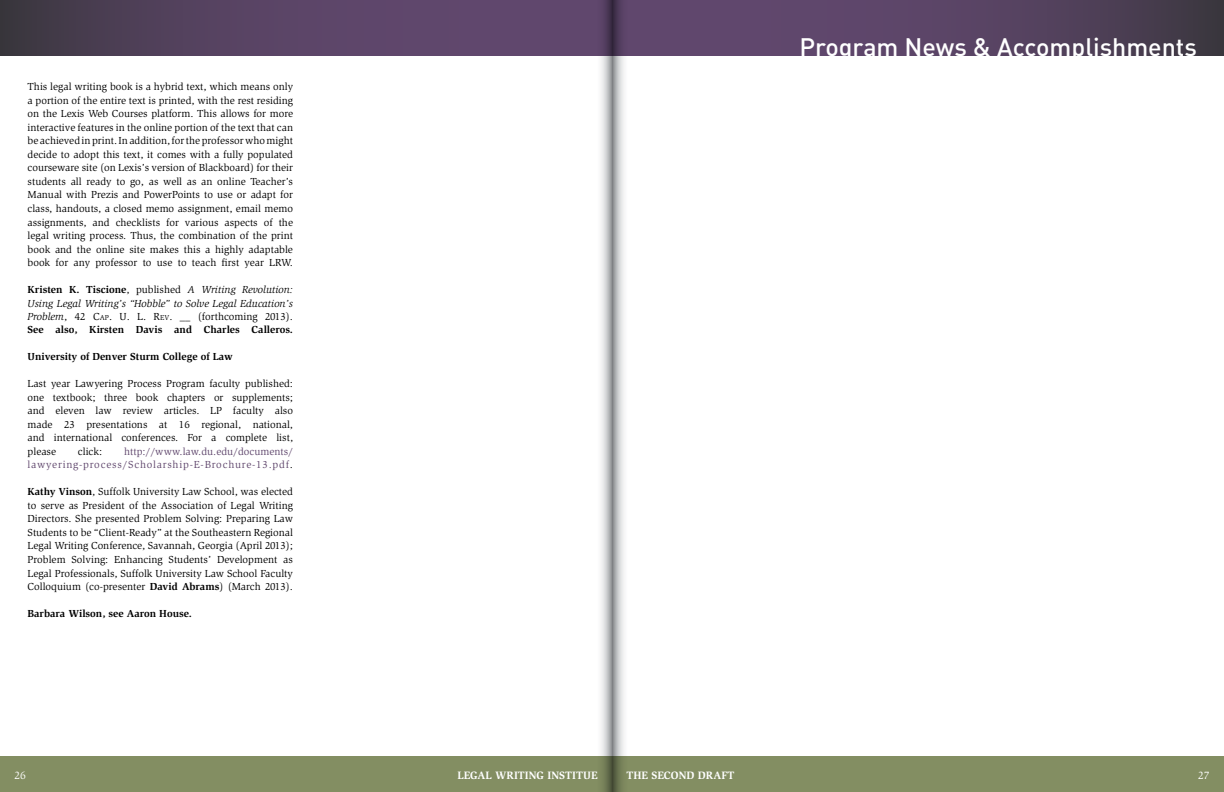
<style>
.page{position:relative;width:1224px;height:792px;background:#fff}
.page>*{position:absolute;margin:0;border:0;box-sizing:border-box;transform-origin:0 0}
.t1{font:25px "DIN Medium Alternate";color:#fff}
.t2{font:700 11px "Slimbach";letter-spacing:.005em;color:#fff}
.t3{font:11px "Slimbach";color:#fff}
.t4{font:10.5px/13.5px "Slimbach";color:#000;text-align:justify}
.t5{font:italic 10.5px/13.5px "Slimbach";color:#000;text-align:justify}
.t6{font:10.5px/13.5px "Slimbach";letter-spacing:.075em;color:#60476d;text-align:right}
.t7{font:700 10.5px "Slimbach";color:#000}
.s1{font-weight:700;font-style:normal}
.s2{font-style:normal}
.s3{font-style:normal;font-size:7.3px}
.s4{color:#000}
.s5{font-weight:700}
</style>
<div class="page">
<div style="left:0;top:756px;width:612px;height:36px;background:#838e62"></div>
<div style="left:0;top:0;width:612px;height:56px;background:linear-gradient(to right,#443b4b,#694b78)"></div>
<svg style="left:595px;top:0;width:17px;height:792px"></svg>
<div style="left:612px;top:756px;width:612px;height:36px;background:#838e62"></div>
<div style="left:612px;top:0;width:612px;height:56px;background:linear-gradient(to right,#694b78,#453b4c)"></div>
<svg style="left:612px;top:0;width:17px;height:792px"></svg>
<p class="t4" style="left:28px;top:80px;width:267px">This legal writing book is a hybrid text, which means only a portion of the entire text is printed, with the rest residing on the Lexis Web Courses platform. This allows for more interactive features in the online portion of the text that can be achieved inprint.Inaddition,forthe professorwhomight decide to adopt this text, it comes with a fully populated courseware site (on Lexis’s version of Blackboard) for their students all ready to go, as well as an online Teacher’s Manual with Prezis and PowerPoints to use or adapt for class, handouts, a closed memo assignment, email memo assignments, and checklists for various aspects of the legal writing process. Thus, the combination of the print book and the online site makes this a highly adaptable book for any professor to use to teach first year LRW.</p>
<p class="t5" style="left:28px;top:283px;width:267px"><span class="s1">Kristen K. Tiscione</span><span class="s2">, published</span> A Writing Revolution:<br>Using Legal Writing’s “Hobble” to Solve Legal Education’s Problem<span class="s2">, 42</span> <span class="s2">C</span><span class="s3">AP</span><span class="s2">. U. L. R</span><span class="s3">EV</span><span class="s2">. __ (forthcoming 2013).<br></span><span class="s1">See also, Kirsten Davis and Charles Calleros.</span></p>
<p class="t7" style="left:28px;top:351px;width:207px">University of Denver Sturm College of Law</p>
<p class="t4" style="left:28px;top:377px;width:267px">Last year Lawyering Process Program faculty published: one textbook; three book chapters or supplements; and eleven law review articles. LP faculty also made 23 presentations at 16 regional, national, and international conferences. For a complete list, please</p>
<p class="t6" style="left:28px;top:445px;width:267px">http://www.law.du.edu/documents/ lawyering-process/Scholarship-E-Brochure-13.pdf<span class="s4">.</span></p>
<p class="t4" style="left:28px;top:485px;width:267px"><span class="s5">Kathy Vinson</span>, Suffolk University Law School, was elected to serve as President of the Association of Legal Writing Directors. She presented Problem Solving: Preparing Law Students to be “Client-Ready” at the Southeastern Regional Legal Writing Conference, Savannah, Georgia (April 2013); Problem Solving: Enhancing Students’ Development as Legal Professionals, Suffolk University Law School Faculty Colloquium (co-presenter <span class="s5">David Abrams</span>) (March 2013).</p>
<p class="t7" style="left:28px;top:607px;width:166px">Barbara Wilson, see Aaron House.</p>
<p class="t4" style="left:78px;top:445px;width:26px">click:</p>
<h1 class="t1" style="left:800px;top:31px;width:399px">Program News &amp; Accomplishments</h1>
<p class="t3" style="left:14px;top:769px;width:13px">26</p>
<p class="t2" style="left:457px;top:768px;width:142px">LEGAL WRITING INSTITUE</p>
<p class="t2" style="left:626px;top:768px;width:110px">THE SECOND DRAFT</p>
<p class="t3" style="left:1198px;top:769px;width:13px">27</p>
</div>
